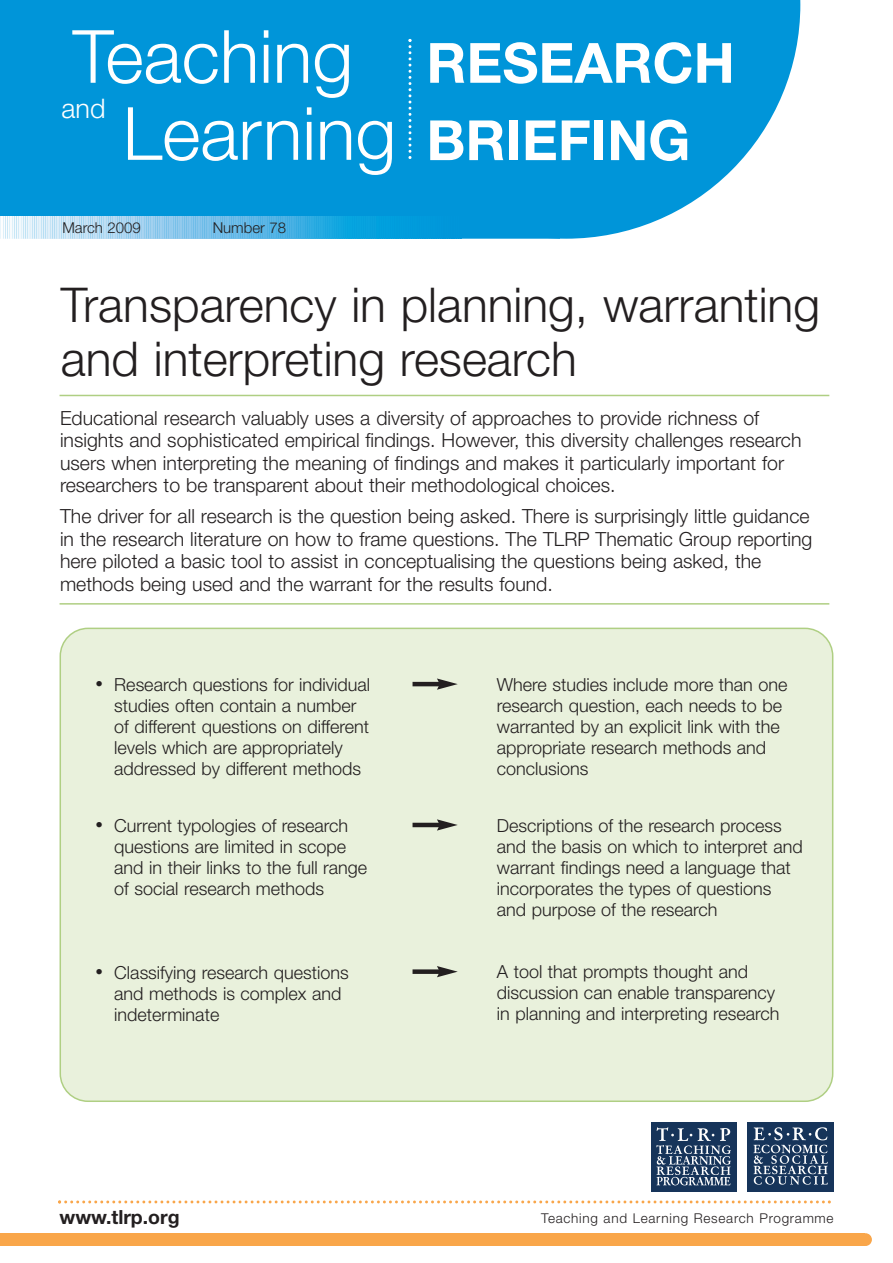
<style>
.page{position:relative;width:893px;height:1263px;background:#fff}
.page>*{position:absolute;margin:0;border:0;box-sizing:border-box;transform-origin:0 0}
.t1{font:300 73.5px/77.1px "Helvetica Neue";color:#fff;text-align:center}
.t2{font:300 48px/54px "Helvetica Neue";color:#231f20}
.t3{font:300 27px "Helvetica Neue";color:#fff}
.t4{font:300 19.5px/22.5px "Helvetica Neue";color:#231f20}
.t5{font:700 19.5px "Helvetica Neue";color:#231f20}
.t6{font:300 18px/21px "Helvetica Neue";color:#231f20}
.t7{font:300 15px "Helvetica Neue";color:#231f20}
.t8{font:300 13.5px "Helvetica Neue";letter-spacing:.055em;color:#231f20}
.s1{font-weight:700;font-size:55.5px}
</style>
<div class="page">
<div style="left:0;top:1233px;width:865px;height:13px;background:#f9a64a"></div>
<div style="left:859px;top:1233px;width:13px;height:13px;background:#f9a64a;border-radius:50%"></div>
<svg style="left:58px;top:1200px;width:773px;height:3px"></svg>
<div style="left:651px;top:1122px;width:86px;height:69px;background:#16345a"></div>
<svg style="left:656px;top:1127px;width:75px;height:58px"></svg>
<div style="left:747px;top:1122px;width:87px;height:69px;background:#16345a"></div>
<svg style="left:753px;top:1127px;width:75px;height:58px"></svg>
<hr style="left:60px;top:395px;width:769px;height:1px;background:#afcf83">
<hr style="left:60px;top:603px;width:769px;height:2px;background:#afcf83">
<div style="left:60px;top:628px;width:773px;height:474px;background:#e9f1dc"></div>
<div style="left:0;top:0;width:332px;height:217px;background:#0095d9"></div>
<svg style="left:332px;top:0;width:468px;height:239px;background:#1aa0dc"></svg>
<svg style="left:0;top:217px;width:463px;height:22px;background:#66bee8"></svg>
<svg style="left:408px;top:39px;width:3px;height:120px"></svg>
<hr style="left:413px;top:682px;width:28px;height:4px;background:#231f20">
<svg style="left:437px;top:678px;width:21px;height:12px"></svg>
<hr style="left:413px;top:823px;width:28px;height:4px;background:#231f20">
<svg style="left:437px;top:819px;width:21px;height:11px"></svg>
<div style="left:413px;top:969px;width:28px;height:5px;background:#231f20"></div>
<svg style="left:437px;top:966px;width:21px;height:11px"></svg>
<h1 class="t1" style="left:73px;top:25px;width:664px">Teaching <span class="s1">RESEARCH<br></span>Learning <span class="s1">BRIEFING</span></h1>
<h3 class="t3" style="left:62px;top:98px;width:46px">and</h3>
<p class="t7" style="left:62px;top:222px;width:80px">March 2009</p>
<p class="t7" style="left:213px;top:222px;width:75px">Number 78</p>
<h2 class="t2" style="left:61px;top:282px;width:761px">Transparency in planning, warranting and interpreting research</h2>
<p class="t4" style="left:60px;top:408px;width:743px">Educational research valuably uses a diversity of approaches to provide richness of insights and sophisticated empirical findings. However, this diversity challenges research users when interpreting the meaning of findings and makes it particularly important for researchers to be transparent about their methodological choices.</p>
<p class="t4" style="left:60px;top:507px;width:754px">The driver for all research is the question being asked. There is surprisingly little guidance in the research literature on how to frame questions. The TLRP Thematic Group reporting here piloted a basic tool to assist in conceptualising the questions being asked, the methods being used and the warrant for the results found.</p>
<p class="t7" style="left:96px;top:678px;width:9px">•</p>
<p class="t6" style="left:114px;top:676px;width:257px">Research questions for individual studies often contain a number of different questions on different levels which are appropriately addressed by different methods</p>
<p class="t6" style="left:497px;top:676px;width:292px">Where studies include more than one research question, each needs to be warranted by an explicit link with the appropriate research methods and conclusions</p>
<p class="t7" style="left:96px;top:819px;width:9px">•</p>
<p class="t6" style="left:114px;top:817px;width:254px">Current typologies of research questions are limited in scope and in their links to the full range of social research methods</p>
<p class="t6" style="left:497px;top:817px;width:307px">Descriptions of the research process and the basis on which to interpret and warrant findings need a language that incorporates the types of questions and purpose of the research</p>
<p class="t7" style="left:96px;top:966px;width:9px">•</p>
<p class="t6" style="left:114px;top:963px;width:236px">Classifying research questions and methods is complex and indeterminate</p>
<p class="t6" style="left:497px;top:963px;width:284px">A tool that prompts thought and discussion can enable transparency in planning and interpreting research</p>
<p class="t5" style="left:60px;top:1210px;width:122px">www.tlrp.org</p>
<p class="t8" style="left:541px;top:1214px;width:294px">Teaching and Learning Research Programme</p>
</div>
